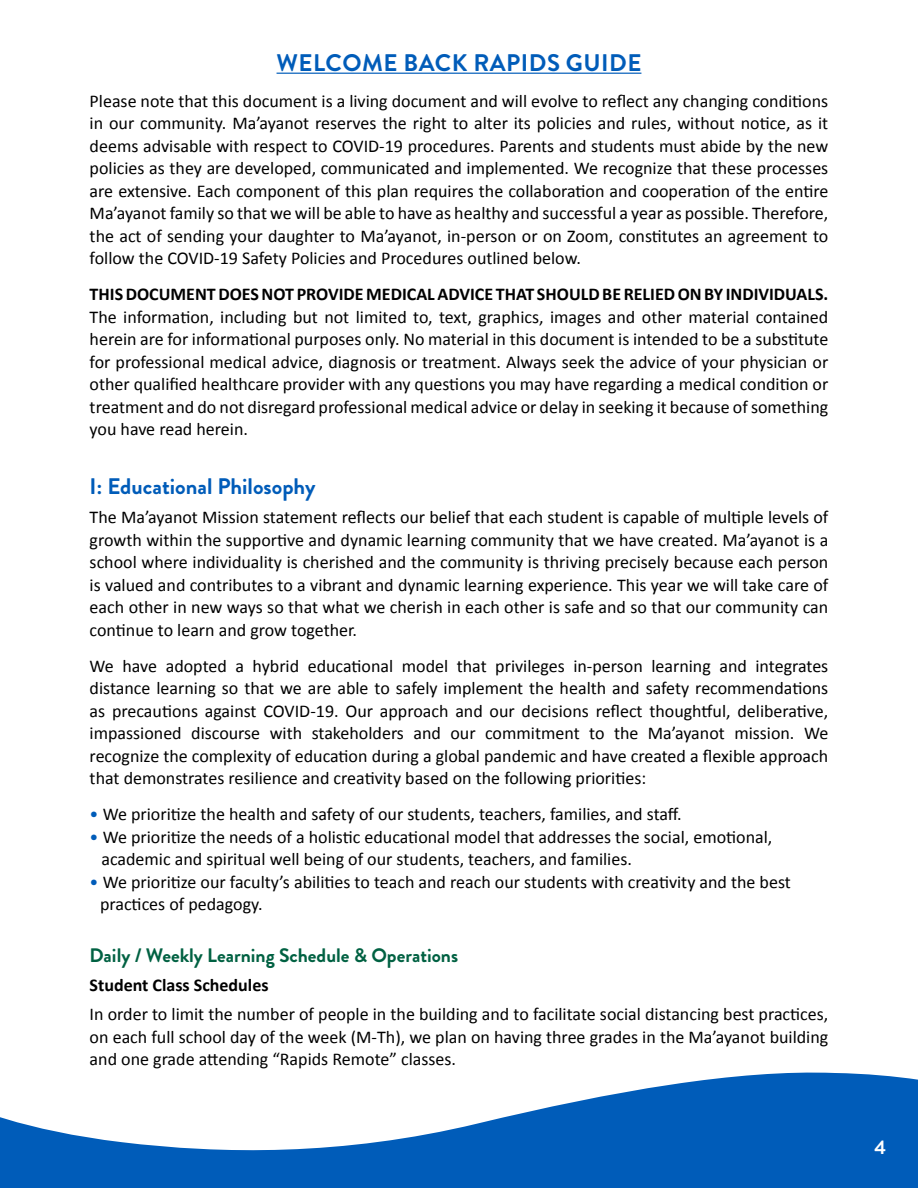
<style>
.page{position:relative;width:918px;height:1188px;background:#fff}
.page>*{position:absolute;margin:0;border:0;box-sizing:border-box;transform-origin:0 0}
.t1{font:700 24px "Brandon Grotesque";letter-spacing:.02em;color:#005cb9}
.t2{font:700 22.5px "Brandon Grotesque";color:#005cb9}
.t3{font:700 19.5px "Brandon Grotesque";color:#006142}
.t4{font:700 19.5px "Brandon Grotesque";color:#fff}
.t5{font:18px/22.5px "Calibri";color:#000;text-align:justify}
.t6{font:700 18px "Calibri";color:#000}
.s1{color:#005cb9}
</style>
<div class="page">
<svg style="left:0;top:1072px;width:918px;height:116px;fill:#005cb9"></svg>
<hr style="left:277px;top:73px;width:364px;height:1px;background:#005cb9">
<h1 class="t1" style="left:277px;top:46px;width:366px">WELCOME BACK RAPIDS GUIDE</h1>
<p class="t5" style="left:90px;top:89px;width:740px">Please note that this document is a living document and will evolve to reflect any changing conditions in our community. Ma’ayanot reserves the right to alter its policies and rules, without notice, as it deems advisable with respect to COVID-19 procedures. Parents and students must abide by the new policies as they are developed, communicated and implemented. We recognize that these processes are extensive. Each component of this plan requires the collaboration and cooperation of the entire Ma’ayanot family so that we will be able to have as healthy and successful a year as possible. Therefore, the act of sending your daughter to Ma’ayanot, in-person or on Zoom, constitutes an agreement to follow the COVID-19 Safety Policies and Procedures outlined below.</p>
<p class="t6" style="left:90px;top:282px;width:740px">THIS DOCUMENT DOES NOT PROVIDE MEDICAL ADVICE THAT SHOULD BE RELIED ON BY INDIVIDUALS.</p>
<p class="t5" style="left:90px;top:305px;width:740px">The information, including but not limited to, text, graphics, images and other material contained herein are for informational purposes only. No material in this document is intended to be a substitute for professional medical advice, diagnosis or treatment. Always seek the advice of your physician or other qualified healthcare provider with any questions you may have regarding a medical condition or treatment and do not disregard professional medical advice or delay in seeking it because of something you have read herein.</p>
<p class="t2" style="left:90px;top:470px;width:227px">I: Educational Philosophy</p>
<p class="t5" style="left:90px;top:505px;width:740px">The Ma’ayanot Mission statement reflects our belief that each student is capable of multiple levels of growth within the supportive and dynamic learning community that we have created. Ma’ayanot is a school where individuality is cherished and the community is thriving precisely because each person is valued and contributes to a vibrant and dynamic learning experience. This year we will take care of each other in new ways so that what we cherish in each other is safe and so that our community can continue to learn and grow together.</p>
<p class="t5" style="left:90px;top:653px;width:740px">We have adopted a hybrid educational model that privileges in-person learning and integrates distance learning so that we are able to safely implement the health and safety recommendations as precautions against COVID-19. Our approach and our decisions reflect thoughtful, deliberative, impassioned discourse with stakeholders and our commitment to the Ma’ayanot mission. We recognize the complexity of education during a global pandemic and have created a flexible approach that demonstrates resilience and creativity based on the following priorities:</p>
<p class="t5" style="left:90px;top:802px;width:594px"><span class="s1">•</span> We prioritize the health and safety of our students, teachers, families, and staff.</p>
<p class="t5" style="left:101px;top:824px;width:672px;text-indent:-12px"><span class="s1">•</span> We prioritize the needs of a holistic educational model that addresses the social, emotional, academic and spiritual well being of our students, teachers, and families.</p>
<p class="t5" style="left:100px;top:869px;width:692px;text-indent:-10px"><span class="s1">•</span> We prioritize our faculty’s abilities to teach and reach our students with creativity and the best practices of pedagogy.</p>
<p class="t3" style="left:90px;top:941px;width:370px">Daily / Weekly Learning Schedule &amp; Operations</p>
<p class="t6" style="left:90px;top:972px;width:180px">Student Class Schedules</p>
<p class="t5" style="left:90px;top:1002px;width:740px">In order to limit the number of people in the building and to facilitate social distancing best practices, on each full school day of the week (M-Th), we plan on having three grades in the Ma’ayanot building and one grade attending “Rapids Remote” classes.</p>
<p class="t4" style="left:875px;top:1133px;width:13px">4</p>
</div>
